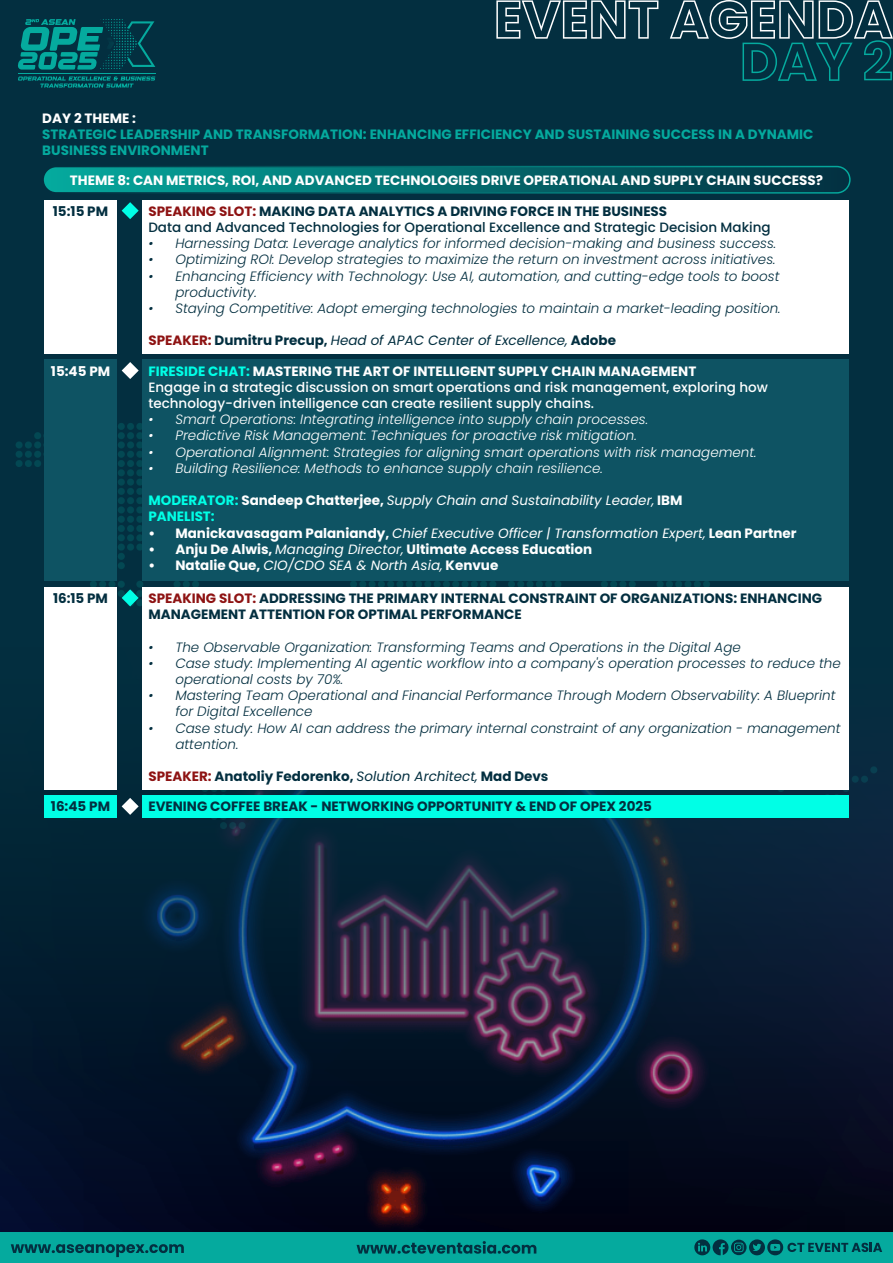
<style>
.page{position:relative;width:893px;height:1263px;background:#fff}
.page>*{position:absolute;margin:0;border:0;box-sizing:border-box;transform-origin:0 0}
.t1{font:italic 300 13.5px/16.2px "Poppins";color:#032f40}
.t2{font:italic 300 13.5px "Poppins";color:#fff}
.t3{font:700 13.5px/16.2px "Poppins";color:#032f40}
.t4{font:500 13.5px/16.2px "Poppins";color:#fff}
.t5{font:italic 13.5px/16.2px "Poppins";color:#fff}
.t6{font:700 13.5px "Poppins";color:#fff}
.t7{font:500 13.5px/16.2px "Poppins";color:#032f40}
.t8{font:700 13.5px/16.2px "Poppins";color:#05aa9e}
.t9{font:italic 13.5px "Poppins";color:#032f40}
.s1{font-weight:700;color:#8e1313}
.s2{font-weight:700}
.s3{font-weight:700;font-style:normal;color:#8e1313}
.s4{font-weight:700;font-style:normal}
.s5{font-weight:700;color:#00ffe6}
.s6{font-weight:700;font-style:normal;color:#00ffe6}
.s7{font-weight:400;font-style:italic}
.s8{color:#8e1313}
</style>
<div class="page">
<div style="left:0;top:0;width:893px;height:644px;background:#032f40"></div>
<img style="left:0;top:644px;width:893px;height:588px">
<div style="left:44px;top:200px;width:73px;height:153px;background:#fff"></div>
<div style="left:143px;top:200px;width:706px;height:153px;background:#fff"></div>
<svg style="left:122px;top:202px;width:17px;height:17px"></svg>
<div style="left:44px;top:587px;width:73px;height:202px;background:#fff"></div>
<div style="left:143px;top:587px;width:706px;height:202px;background:#fff"></div>
<svg style="left:122px;top:589px;width:17px;height:17px"></svg>
<svg style="left:42px;top:166px;width:809px;height:28px;background:#036368"></svg>
<div style="left:44px;top:167px;width:805px;height:25px;background:linear-gradient(to right,#05aa9e,#033041);border-radius:12px"></div>
<svg style="left:18px;top:19px;width:137px;height:51px;background:#035f65"></svg>
<svg style="left:18px;top:76px;width:137px;height:12px;background:#035960"></svg>
<hr style="left:18px;top:73px;width:137px;height:1px;background:#05aa9e">
<div style="left:0;top:1232px;width:893px;height:31px;background:#05aa9e"></div>
<svg style="left:694px;top:1239px;width:188px;height:16px"></svg>
<svg style="left:11px;top:1244px;width:173px;height:13px"></svg>
<svg style="left:357px;top:1241px;width:179px;height:13px"></svg>
<svg style="left:496px;top:0;width:162px;height:39px;background:#355866"></svg>
<svg style="left:670px;top:0;width:223px;height:81px;background:#1a4956"></svg>
<div style="left:44px;top:359px;width:73px;height:222px;background:#0e5363"></div>
<div style="left:143px;top:359px;width:706px;height:222px;background:#0e5363"></div>
<svg style="left:122px;top:362px;width:17px;height:17px"></svg>
<div style="left:44px;top:795px;width:73px;height:22px;background:#00ffe6"></div>
<div style="left:143px;top:795px;width:706px;height:22px;background:#00ffe6"></div>
<svg style="left:122px;top:798px;width:17px;height:17px"></svg>
<p class="t6" style="left:42px;top:110px;width:95px">DAY 2 THEME :</p>
<p class="t8" style="left:42px;top:126px;width:773px">STRATEGIC LEADERSHIP AND TRANSFORMATION: ENHANCING EFFICIENCY AND SUSTAINING SUCCESS IN A DYNAMIC<br>BUSINESS ENVIRONMENT</p>
<p class="t6" style="left:70px;top:172px;width:755px">THEME 8: CAN METRICS, ROI, AND ADVANCED TECHNOLOGIES DRIVE OPERATIONAL AND SUPPLY CHAIN SUCCESS?</p>
<p class="t3" style="left:53px;top:203px;width:57px">15:15 PM</p>
<p class="t7" style="left:148px;top:203px;width:624px"><span class="s1">SPEAKING SLOT:</span> <span class="s2">MAKING DATA ANALYTICS A DRIVING FORCE IN THE BUSINESS<br></span>Data and Advanced Technologies for Operational Excellence and Strategic Decision Making</p>
<p class="t1" style="left:148px;top:235px;width:629px">• Harnessing Data: Leverage analytics for informed decision-making and business success.</p>
<p class="t1" style="left:148px;top:252px;width:629px">• Optimizing ROI: Develop strategies to maximize the return on investment across initiatives.</p>
<p class="t1" style="left:175px;top:268px;width:606px;text-indent:-27px">• Enhancing Efficiency with Technology: Use AI, automation, and cutting-edge tools to boost productivity.</p>
<p class="t1" style="left:148px;top:300px;width:634px">• Staying Competitive: Adopt emerging technologies to maintain a market-leading position.</p>
<p class="t9" style="left:148px;top:333px;width:469px"><span class="s3">SPEAKER:</span> <span class="s4">Dumitru Precup,</span> Head of APAC Center of Excellence, <span class="s4">Adobe</span></p>
<p class="t6" style="left:51px;top:363px;width:61px">15:45 PM</p>
<p class="t4" style="left:148px;top:363px;width:621px"><span class="s5">FIRESIDE CHAT:</span> <span class="s2">MASTERING THE ART OF INTELLIGENT SUPPLY CHAIN MANAGEMENT<br></span>Engage in a strategic discussion on smart operations and risk management, exploring how technology-driven intelligence can create resilient supply chains.</p>
<p class="t2" style="left:148px;top:412px;width:501px">• Smart Operations: Integrating intelligence into supply chain processes.</p>
<p class="t2" style="left:148px;top:428px;width:490px">• Predictive Risk Management: Techniques for proactive risk mitigation.</p>
<p class="t2" style="left:148px;top:444px;width:610px">• Operational Alignment: Strategies for aligning smart operations with risk management.</p>
<p class="t2" style="left:148px;top:460px;width:456px">• Building Resilience: Methods to enhance supply chain resilience.</p>
<p class="t5" style="left:148px;top:492px;width:536px"><span class="s6">MODERATOR:</span> <span class="s4">Sandeep Chatterjee,</span> Supply Chain and Sustainability Leader, <span class="s4">IBM<br></span><span class="s6">PANELIST:</span></p>
<p class="t5" style="left:148px;top:525px;width:650px"><span class="s4">• Manickavasagam Palaniandy,</span> Chief Executive Officer | Transformation Expert, <span class="s4">Lean Partner</span></p>
<p class="t6" style="left:148px;top:541px;width:445px">• Anju De Alwis, <span class="s7">Managing Director,</span> Ultimate Access Education</p>
<p class="t5" style="left:148px;top:557px;width:351px"><span class="s4">• Natalie Que,</span> CIO/CDO SEA &amp; North Asia, <span class="s4">Kenvue</span></p>
<p class="t3" style="left:53px;top:590px;width:57px">16:15 PM</p>
<p class="t3" style="left:148px;top:590px;width:675px"><span class="s8">SPEAKING SLOT:</span> ADDRESSING THE PRIMARY INTERNAL CONSTRAINT OF ORGANIZATIONS: ENHANCING<br>MANAGEMENT ATTENTION FOR OPTIMAL PERFORMANCE</p>
<p class="t1" style="left:148px;top:639px;width:594px">• The Observable Organization: Transforming Teams and Operations in the Digital Age</p>
<p class="t1" style="left:175px;top:655px;width:667px;text-indent:-27px">• Case study: Implementing AI agentic workflow into a company's operation processes to reduce the operational costs by 70%.</p>
<p class="t1" style="left:175px;top:687px;width:662px;text-indent:-27px">• Mastering Team Operational and Financial Performance Through Modern Observability: A Blueprint for Digital Excellence</p>
<p class="t1" style="left:175px;top:720px;width:667px;text-indent:-27px">• Case study: How AI can address the primary internal constraint of any organization - management attention.</p>
<p class="t3" style="left:148px;top:768px;width:402px"><span class="s8">SPEAKER:</span> Anatoliy Fedorenko, <span class="s7">Solution Architect,</span> Mad Devs</p>
<p class="t3" style="left:51px;top:799px;width:61px">16:45 PM</p>
<p class="t3" style="left:148px;top:799px;width:505px">EVENING COFFEE BREAK - NETWORKING OPPORTUNITY &amp; END OF OPEX 2025</p>
</div>
